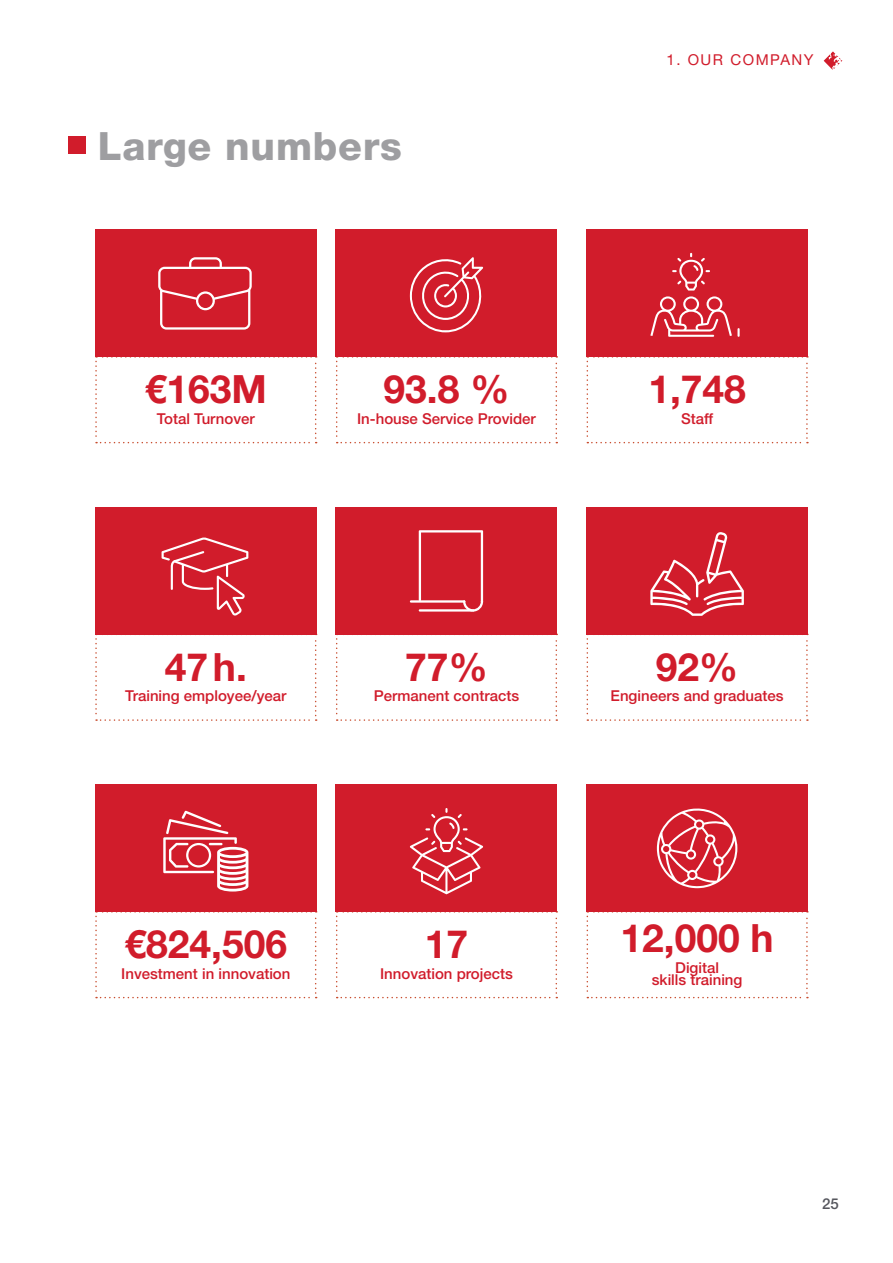
<style>
.page{position:relative;width:893px;height:1263px;background:#fff}
.page>*{position:absolute;margin:0;border:0;box-sizing:border-box;transform-origin:0 0}
.t1{font:700 39px "Helvetica Neue LT Std";color:#d11c2b}
.t2{font:800 39px "Helvetica Neue LT Std";letter-spacing:.02em;color:#9e9ea1}
.t3{font:500 15px/12px "Helvetica Neue LT Std";color:#d11c2b;text-align:center}
.t4{font:15px "Helvetica Neue LT Std";letter-spacing:.1em;color:#d11c2b}
.t5{font:500 15px "Helvetica Neue LT Std";color:#56575e}
</style>
<div class="page">
<svg style="left:824px;top:51px;width:18px;height:19px"></svg>
<svg style="left:68px;top:136px;width:17px;height:18px"></svg>
<svg style="left:336px;top:357px;width:221px;height:86px"></svg>
<div style="left:336px;top:230px;width:221px;height:127px;background:#d11c2b"></div>
<svg style="left:95px;top:356px;width:222px;height:87px"></svg>
<div style="left:95px;top:230px;width:221px;height:127px;background:#d11c2b"></div>
<svg style="left:587px;top:357px;width:221px;height:86px"></svg>
<div style="left:587px;top:230px;width:221px;height:127px;background:#d11c2b"></div>
<svg style="left:158px;top:257px;width:94px;height:73px"></svg>
<svg style="left:336px;top:635px;width:221px;height:86px"></svg>
<div style="left:336px;top:507px;width:221px;height:128px;background:#d11c2b"></div>
<svg style="left:95px;top:634px;width:222px;height:87px"></svg>
<div style="left:95px;top:507px;width:221px;height:128px;background:#d11c2b"></div>
<svg style="left:587px;top:635px;width:221px;height:86px"></svg>
<div style="left:587px;top:507px;width:221px;height:128px;background:#d11c2b"></div>
<svg style="left:162px;top:537px;width:86px;height:78px"></svg>
<svg style="left:419px;top:530px;width:64px;height:82px"></svg>
<hr style="left:410px;top:600px;width:55px;height:3px;background:#fff">
<hr style="left:419px;top:609px;width:54px;height:3px;background:#fff">
<svg style="left:336px;top:912px;width:221px;height:86px"></svg>
<div style="left:336px;top:784px;width:221px;height:128px;background:#d11c2b"></div>
<svg style="left:95px;top:911px;width:222px;height:87px"></svg>
<div style="left:95px;top:784px;width:221px;height:128px;background:#d11c2b"></div>
<svg style="left:587px;top:912px;width:221px;height:86px"></svg>
<div style="left:587px;top:784px;width:221px;height:128px;background:#d11c2b"></div>
<svg style="left:163px;top:811px;width:85px;height:80px"></svg>
<svg style="left:410px;top:808px;width:73px;height:86px"></svg>
<svg style="left:410px;top:257px;width:74px;height:76px"></svg>
<svg style="left:657px;top:808px;width:80px;height:80px"></svg>
<svg style="left:650px;top:532px;width:94px;height:84px"></svg>
<svg style="left:650px;top:253px;width:90px;height:84px"></svg>
<h1 class="t2" style="left:98px;top:123px;width:306px">Large numbers</h1>
<h1 class="t1" style="left:145px;top:365px;width:124px">€163M</h1>
<p class="t3" style="left:157px;top:412px;width:99px">Total Turnover</p>
<h1 class="t1" style="left:384px;top:365px;width:127px">93.8 %</h1>
<p class="t3" style="left:357px;top:412px;width:180px">In-house Service Provider</p>
<p class="t4" style="left:667px;top:50px;width:149px">1. OUR COMPANY</p>
<h1 class="t1" style="left:648px;top:365px;width:99px">1,748</h1>
<p class="t3" style="left:681px;top:412px;width:34px">Staff</p>
<h1 class="t1" style="left:165px;top:643px;width:84px">47h.</h1>
<p class="t3" style="left:125px;top:690px;width:163px">Training employee/year</p>
<h1 class="t1" style="left:405px;top:643px;width:84px">77%</h1>
<p class="t3" style="left:374px;top:690px;width:147px">Permanent contracts</p>
<h1 class="t1" style="left:125px;top:920px;width:164px">€824,506</h1>
<p class="t3" style="left:121px;top:967px;width:171px">Investment in innovation</p>
<h1 class="t1" style="left:425px;top:920px;width:45px">17</h1>
<p class="t3" style="left:380px;top:967px;width:134px">Innovation projects</p>
<h1 class="t1" style="left:656px;top:643px;width:84px">92%</h1>
<p class="t3" style="left:611px;top:690px;width:175px">Engineers and graduates</p>
<h1 class="t1" style="left:620px;top:914px;width:155px">12,000 h</h1>
<p class="t3" style="left:652px;top:961px;width:92px">Digital<br>skills training</p>
<p class="t5" style="left:822px;top:1194px;width:18px">25</p>
</div>
